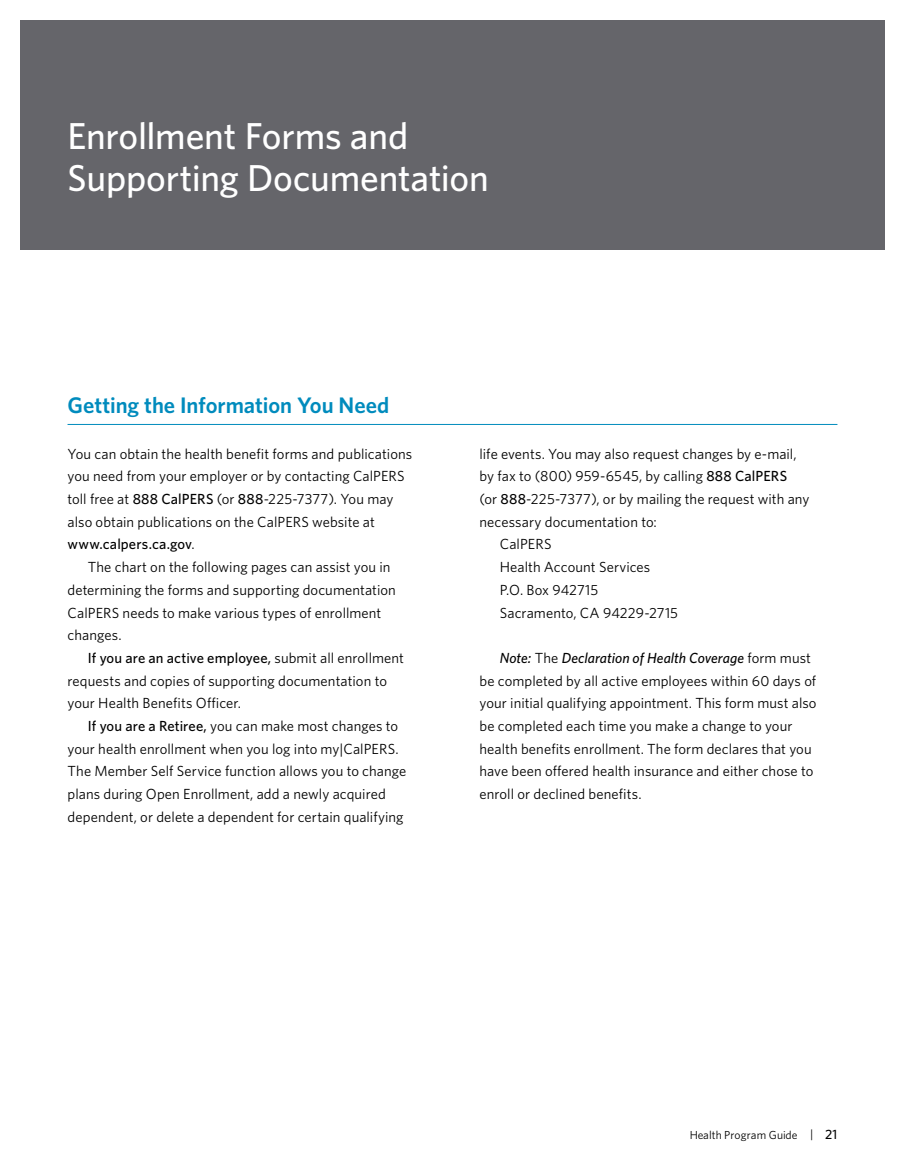
<style>
.page{position:relative;width:905px;height:1175px;background:#fff}
.page>*{position:absolute;margin:0;border:0;box-sizing:border-box;transform-origin:0 0}
.t1{font:500 37.5px/42px "Whitney";letter-spacing:-.005em;color:#fff}
.t2{font:600 22.5px "Whitney";color:#008bbd}
.t3{font:14.7px/22.6px "Whitney";letter-spacing:.005em;color:#000}
.t4{font:11.7px "Whitney";letter-spacing:.005em;color:#000}
.s1{font-weight:500}
.s2{font-weight:500;font-style:italic}
.s3{font-size:12px}
.s4{font-weight:500;font-size:13.5px}
</style>
<div class="page">
<div style="left:20px;top:20px;width:864px;height:230px;background:#65656a"></div>
<hr style="left:68px;top:424px;width:769px;height:1px;background:#008bbd">
<h1 class="t1" style="left:68px;top:114px;width:423px">Enrollment Forms and<br>Supporting Documentation</h1>
<h3 class="t2" style="left:68px;top:390px;width:323px">Getting the Information You Need</h3>
<p class="t3" style="left:68px;top:442px;width:346px">You can obtain the health benefit forms and publications you need from your employer or by contacting CalPERS toll free at <span class="s1">888 CalPERS</span> (or <span class="s1">888</span>-225-7377). You may also obtain publications on the CalPERS website at <span class="s1">www.calpers.ca.gov</span>.</p>
<p class="t3" style="left:68px;top:555px;width:330px;text-indent:20px">The chart on the following pages can assist you in determining the forms and supporting documentation CalPERS needs to make various types of enrollment changes.</p>
<p class="t3" style="left:68px;top:646px;width:338px;text-indent:20px"><span class="s1">If you are an active employee,</span> submit all enrollment requests and copies of supporting documentation to your Health Benefits Officer.</p>
<p class="t3" style="left:68px;top:714px;width:340px;text-indent:20px"><span class="s1">If you are a Retiree,</span> you can make most changes to your health enrollment when you log into my|CalPERS.<br>The Member Self Service function allows you to change plans during Open Enrollment, add a newly acquired dependent, or delete a dependent for certain qualifying</p>
<p class="t3" style="left:479px;top:442px;width:331px">life events. You may also request changes by e-mail, by fax to (800) 959-6545, by calling <span class="s1">888 CalPERS<br></span>(or <span class="s1">888</span>-225-7377), or by mailing the request with any necessary documentation to:</p>
<p class="t3" style="left:500px;top:532px;width:53px">CalPERS</p>
<p class="t3" style="left:500px;top:555px;width:152px">Health Account Services</p>
<p class="t3" style="left:500px;top:578px;width:180px">P.O. Box 942715<br>Sacramento, CA 94229-2715</p>
<p class="t3" style="left:479px;top:646px;width:338px;text-indent:20px"><span class="s2">Note:</span> The <span class="s2">Declaration of Health Coverage</span> form must be completed by all active employees within 60 days of your initial qualifying appointment. This form must also be completed each time you make a change to your health benefits enrollment. The form declares that you have been offered health insurance and either chose to enroll or declined benefits.</p>
<p class="t4" style="left:689px;top:1126px;width:149px">Health Program Guide <span class="s3">|</span> <span class="s4">21</span></p>
</div>
